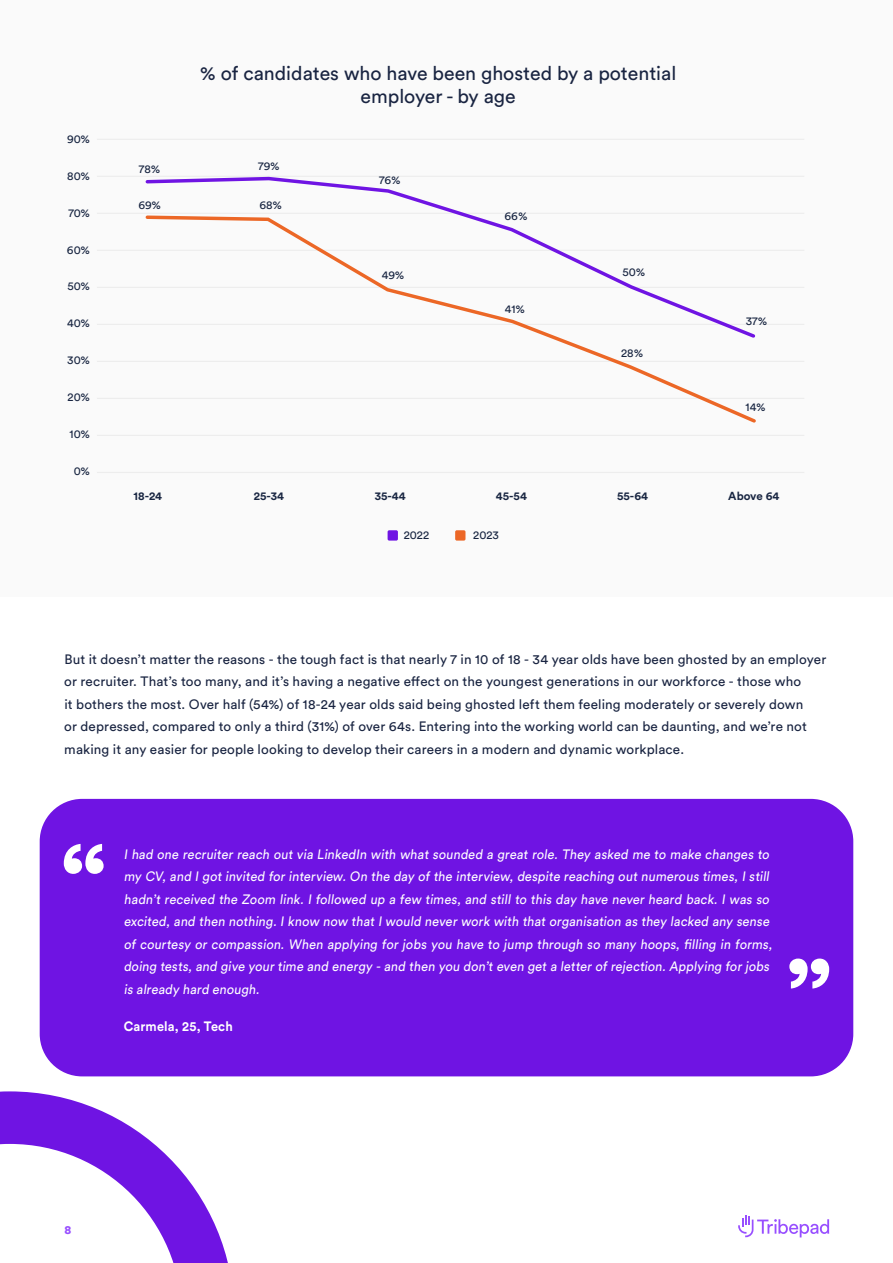
<style>
.page{position:relative;width:893px;height:1263px;background:#fff}
.page>*{position:absolute;margin:0;border:0;box-sizing:border-box;transform-origin:0 0}
.t1{font:19.5px/23.4px "Circular Std";color:#192441;text-align:center}
.t2{font:13.5px/22.5px "Circular Std";letter-spacing:.005em;color:#fff;scale:.94 1}
.t3{font:13.5px/22.5px "Circular Std";letter-spacing:.01em;color:#192441}
.t4{font:700 13.5px "Circular Std";letter-spacing:.01em;color:#fff;scale:.94 1}
.t5{font:900 12px "Circular Std";color:#984fff}
.t6{font:11.55px "Circular Std";color:#182541}
.t7{font:700 11.55px "Circular Std";color:#182541}
</style>
<div class="page">
<div style="left:0;top:0;width:893px;height:596px;background:#fafafa"></div>
<svg style="left:0;top:1065px;width:260px;height:198px"></svg>
<svg style="left:738px;top:1215px;width:91px;height:22px"></svg>
<div style="left:40px;top:799px;width:813px;height:277px;background:#6f14e3;border-radius:43px"></div>
<svg style="left:64px;top:844px;width:40px;height:30px"></svg>
<svg style="left:789px;top:958px;width:40px;height:30px"></svg>
<hr style="left:97px;top:472px;width:707px;height:1px;background:#ededed">
<hr style="left:97px;top:435px;width:707px;height:1px;background:#ededed">
<hr style="left:97px;top:361px;width:707px;height:1px;background:#ededed">
<hr style="left:97px;top:324px;width:707px;height:1px;background:#ededed">
<hr style="left:97px;top:250px;width:707px;height:1px;background:#ededed">
<hr style="left:97px;top:213px;width:707px;height:1px;background:#ededed">
<hr style="left:97px;top:287px;width:707px;height:1px;background:#ededed">
<hr style="left:97px;top:398px;width:707px;height:1px;background:#ededed">
<hr style="left:97px;top:139px;width:707px;height:1px;background:#ededed">
<hr style="left:97px;top:176px;width:707px;height:1px;background:#ededed">
<div style="left:388px;top:530px;width:10px;height:11px;background:#6f14e3;border-radius:2px"></div>
<div style="left:455px;top:530px;width:10px;height:11px;background:#ec6726;border-radius:2px"></div>
<svg style="left:145px;top:176px;width:322px;height:38px"></svg>
<svg style="left:145px;top:214px;width:611px;height:209px"></svg>
<p class="t6" style="left:67px;top:132px;width:24px">90%</p>
<p class="t6" style="left:67px;top:169px;width:24px">80%</p>
<p class="t6" style="left:68px;top:206px;width:23px">70%</p>
<p class="t6" style="left:67px;top:242px;width:24px">60%</p>
<p class="t6" style="left:67px;top:279px;width:24px">50%</p>
<p class="t6" style="left:67px;top:316px;width:24px">40%</p>
<p class="t6" style="left:67px;top:353px;width:24px">30%</p>
<p class="t6" style="left:68px;top:390px;width:24px">20%</p>
<p class="t6" style="left:70px;top:427px;width:22px">10%</p>
<p class="t6" style="left:74px;top:464px;width:18px">0%</p>
<h1 class="t1" style="left:200px;top:61px;width:478px">% of candidates who have been ghosted by a potential employer - by age</h1>
<p class="t6" style="left:258px;top:159px;width:23px">79%</p>
<p class="t6" style="left:139px;top:161px;width:23px">78%</p>
<p class="t6" style="left:138px;top:198px;width:24px">69%</p>
<p class="t6" style="left:259px;top:198px;width:24px">68%</p>
<p class="t6" style="left:379px;top:173px;width:23px">76%</p>
<p class="t6" style="left:382px;top:268px;width:24px">49%</p>
<p class="t6" style="left:505px;top:208px;width:24px">66%</p>
<p class="t6" style="left:505px;top:302px;width:22px">41%</p>
<p class="t6" style="left:622px;top:265px;width:24px">50%</p>
<p class="t6" style="left:621px;top:346px;width:23px">28%</p>
<p class="t6" style="left:746px;top:314px;width:23px">37%</p>
<p class="t6" style="left:746px;top:400px;width:22px">14%</p>
<p class="t7" style="left:134px;top:488px;width:30px">18-24</p>
<p class="t7" style="left:254px;top:488px;width:32px">25-34</p>
<p class="t7" style="left:375px;top:488px;width:32px">35-44</p>
<p class="t7" style="left:496px;top:488px;width:32px">45-54</p>
<p class="t7" style="left:617px;top:488px;width:32px">55-64</p>
<p class="t7" style="left:728px;top:488px;width:52px">Above 64</p>
<p class="t6" style="left:404px;top:528px;width:27px">2022</p>
<p class="t6" style="left:473px;top:528px;width:27px">2023</p>
<p class="t3" style="left:64px;top:648px;width:764px">But it doesn’t matter the reasons - the tough fact is that nearly 7 in 10 of 18 - 34 year olds have been ghosted by an employer or recruiter. That’s too many, and it’s having a negative effect on the youngest generations in our workforce - those who<br>it bothers the most. Over half (54%) of 18-24 year olds said being ghosted left them feeling moderately or severely down<br>or depressed, compared to only a third (31%) of over 64s. Entering into the working world can be daunting, and we’re not making it any easier for people looking to develop their careers in a modern and dynamic workplace.</p>
<p class="t2" style="left:124px;top:843px;width:694px">I had one recruiter reach out via LinkedIn with what sounded a great role. They asked me to make changes to my CV, and I got invited for interview. On the day of the interview, despite reaching out numerous times, I still hadn’t received the Zoom link. I followed up a few times, and still to this day have never heard back. I was so excited, and then nothing. I know now that I would never work with that organisation as they lacked any sense of courtesy or compassion. When applying for jobs you have to jump through so many hoops, filling in forms, doing tests, and give your time and energy - and then you don’t even get a letter of rejection. Applying for jobs is already hard enough.</p>
<p class="t4" style="left:124px;top:1018px;width:118px">Carmela, 25, Tech</p>
<p class="t5" style="left:65px;top:1222px;width:8px">8</p>
</div>
